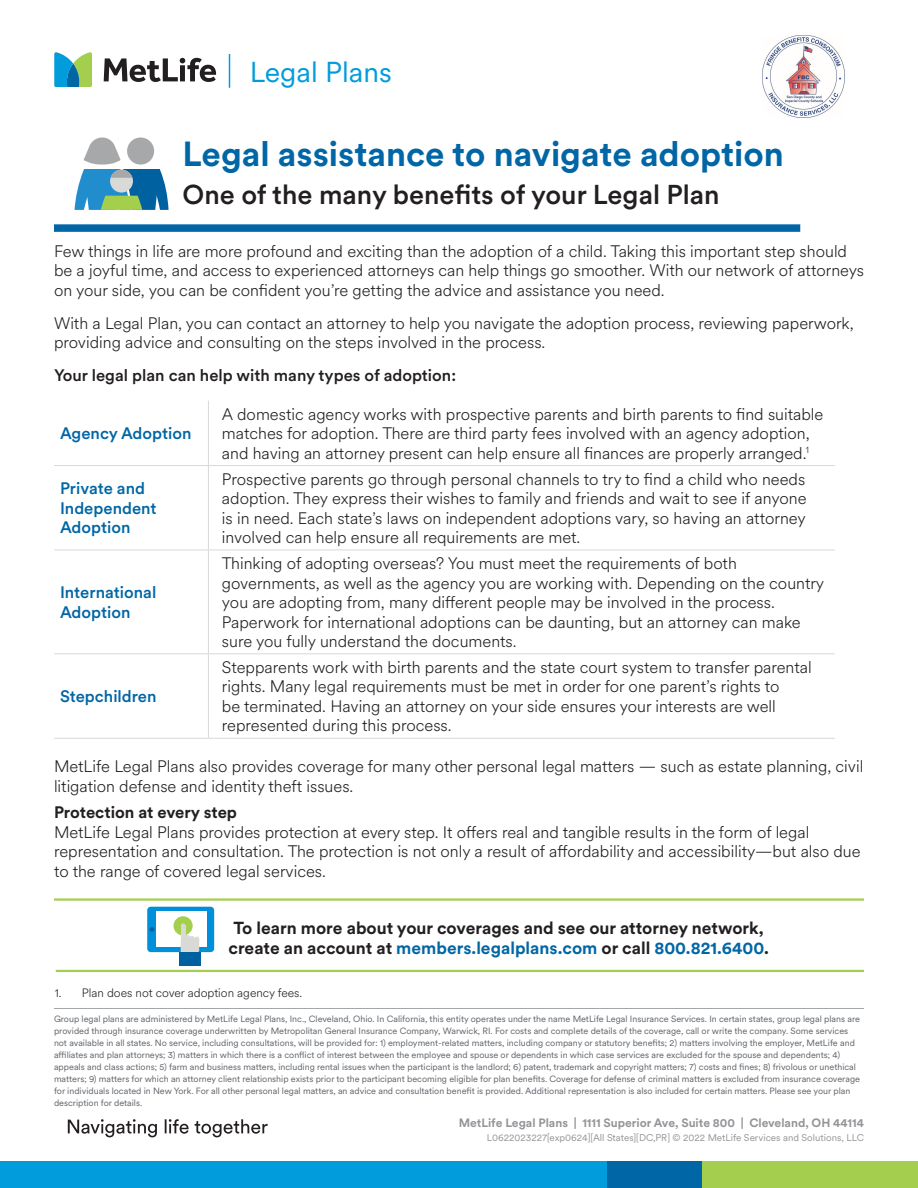
<style>
.page{position:relative;width:918px;height:1188px;background:#fff}
.page>*{position:absolute;margin:0;border:0;box-sizing:border-box;transform-origin:0 0}
.t1{font:700 34.5px "Met Life Circular";color:#0066a5}
.NEW_EYEBROW{font:28.5px "Met Life Circular";color:#009cdc}
.t2{font:500 27px "Met Life Circular";color:#231f20}
.t3{font:700 17.25px/20.2px "Met Life Circular";color:#231f20}
.Body_Copy{font:300 16.5px/19.5px "Met Life Circular";color:#231f20}
.Body_Copy-2{font:500 16.5px/19.5px "Met Life Circular";color:#0066a5}
.t4{font:500 16.5px "Met Life Circular";color:#231f20}
.Disclaimer{font:700 12px "Met Life Circular";color:#939598}
.t5{font:300 12px "Met Life Circular";color:#231f20}
.Disclaimer-2{font:9.75px "Met Life Circular";color:#939598}
.Disclaimer_List{font:9px/12px "Met Life Circular";color:#5f6369}
.s1{font-weight:700}
.s2{color:#0066a5}
</style>
<div class="page">
<div style="left:0;top:1161px;width:608px;height:27px;background:#009cdc"></div>
<div style="left:608px;top:1161px;width:94px;height:27px;background:#0066a5"></div>
<div style="left:702px;top:1161px;width:216px;height:27px;background:#a4cf4e"></div>
<hr style="left:208px;top:466px;width:1px;height:84px;background:#d8d9d7">
<hr style="left:54px;top:550px;width:154px;height:1px;background:#d8d9d7">
<hr style="left:208px;top:550px;width:627px;height:1px;background:#d8d9d7">
<hr style="left:208px;top:550px;width:1px;height:103px;background:#d8d9d7">
<hr style="left:54px;top:653px;width:154px;height:1px;background:#d8d9d7">
<hr style="left:208px;top:653px;width:627px;height:1px;background:#d8d9d7">
<hr style="left:208px;top:654px;width:1px;height:84px;background:#d8d9d7">
<hr style="left:54px;top:738px;width:154px;height:1px;background:#d8d9d7">
<hr style="left:208px;top:738px;width:627px;height:1px;background:#d8d9d7">
<hr style="left:208px;top:401px;width:1px;height:64px;background:#d8d9d7">
<hr style="left:54px;top:465px;width:154px;height:1px;background:#d8d9d7">
<hr style="left:208px;top:465px;width:627px;height:1px;background:#d8d9d7">
<div style="left:54px;top:224px;width:746px;height:8px;background:#0066a5"></div>
<svg style="left:68px;top:1119px;width:200px;height:18px"></svg>
<hr style="left:54px;top:1008px;width:810px;height:1px;background:#a3a7a9">
<hr style="left:229px;top:54px;width:1px;height:34px;background:#009cdc">
<svg style="left:104px;top:58px;width:112px;height:24px"></svg>
<svg style="left:54px;top:52px;width:38px;height:35px"></svg>
<div style="left:147px;top:907px;width:67px;height:45px;background:#008fd9;border-radius:4px"></div>
<div style="left:157px;top:911px;width:50px;height:36px;background:#fff"></div>
<svg style="left:150px;top:927px;width:4px;height:5px"></svg>
<svg style="left:174px;top:916px;width:19px;height:19px"></svg>
<hr style="left:181px;top:926px;width:4px;height:13px;background:#d9d9d6">
<svg style="left:181px;top:935px;width:18px;height:17px"></svg>
<div style="left:180px;top:952px;width:21px;height:13px;background:#0061a1"></div>
<hr style="left:54px;top:898px;width:810px;height:3px;background:#a4cf4e">
<hr style="left:56px;top:970px;width:808px;height:2px;background:#a4cf4e">
<svg style="left:75px;top:137px;width:94px;height:73px"></svg>
<img style="left:763px;top:36px;width:81px;height:81px">
<p class="NEW_EYEBROW" style="left:250px;top:53px;width:144px">Legal Plans</p>
<p class="t1" style="left:183px;top:131px;width:603px">Legal assistance to navigate adoption</p>
<p class="t2" style="left:183px;top:176px;width:539px">One of the many benefits of your Legal Plan</p>
<p class="Body_Copy" style="left:54px;top:240px;width:812px">Few things in life are more profound and exciting than the adoption of a child. Taking this important step should be a joyful time, and access to experienced attorneys can help things go smoother. With our network of attorneys on your side, you can be confident you’re getting the advice and assistance you need.</p>
<p class="Body_Copy" style="left:54px;top:312px;width:801px">With a Legal Plan, you can contact an attorney to help you navigate the adoption process, reviewing paperwork, providing advice and consulting on the steps involved in the process.</p>
<p class="t4" style="left:54px;top:364px;width:404px">Your legal plan can help with many types of adoption:</p>
<p class="Body_Copy-2" style="left:60px;top:423px;width:133px">Agency Adoption</p>
<p class="Body_Copy" style="left:222px;top:404px;width:603px">A domestic agency works with prospective parents and birth parents to find suitable matches for adoption. There are third party fees involved with an agency adoption, and having an attorney present can help ensure all finances are properly arranged.<sup>1</sup></p>
<p class="Body_Copy-2" style="left:60px;top:478px;width:98px">Private and<br>Independent<br>Adoption</p>
<p class="Body_Copy" style="left:222px;top:468px;width:586px;text-align:justify">Prospective parents go through personal channels to try to find a child who needs adoption. They express their wishes to family and friends and wait to see if anyone is in need. Each state’s laws on independent adoptions vary, so having an attorney involved can help ensure all requirements are met.</p>
<p class="Body_Copy-2" style="left:60px;top:582px;width:98px">International<br>Adoption</p>
<p class="Body_Copy" style="left:222px;top:553px;width:604px">Thinking of adopting overseas? You must meet the requirements of both governments, as well as the agency you are working with. Depending on the country you are adopting from, many different people may be involved in the process.<br>Paperwork for international adoptions can be daunting, but an attorney can make sure you fully understand the documents.</p>
<p class="Body_Copy" style="left:222px;top:657px;width:591px">Stepparents work with birth parents and the state court system to transfer parental rights. Many legal requirements must be met in order for one parent’s rights to<br>be terminated. Having an attorney on your side ensures your interests are well represented during this process.</p>
<p class="Body_Copy" style="left:54px;top:756px;width:811px">MetLife Legal Plans also provides coverage for many other personal legal matters — such as estate planning, civil litigation defense and identity theft issues.</p>
<p class="Body_Copy" style="left:54px;top:802px;width:808px"><span class="s1">Protection at every step<br></span>MetLife Legal Plans provides protection at every step. It offers real and tangible results in the form of legal representation and consultation. The protection is not only a result of affordability and accessibility—but also due to the range of covered legal services.</p>
<p class="Body_Copy-2" style="left:60px;top:686px;width:98px">Stepchildren</p>
<p class="t3" style="left:228px;top:917px;width:542px">To learn more about your coverages and see our attorney network, create an account at <span class="s2">members.legalplans.com</span> or call <span class="s2">800.821.6400</span>.</p>
<p class="t5" style="left:55px;top:985px;width:249px">1. Plan does not cover adoption agency fees.</p>
<p class="Disclaimer_List" style="left:54px;top:1012px;width:808px">Group legal plans are administered by MetLife Legal Plans, Inc., Cleveland, Ohio. In California, this entity operates under the name MetLife Legal Insurance Services. In certain states, group legal plans are provided through insurance coverage underwritten by Metropolitan General Insurance Company, Warwick, RI. For costs and complete details of the coverage, call or write the company. Some services not available in all states. No service, including consultations, will be provided for: 1) employment-related matters, including company or statutory benefits; 2) matters involving the employer, MetLife and affiliates and plan attorneys; 3) matters in which there is a conflict of interest between the employee and spouse or dependents in which case services are excluded for the spouse and dependents; 4) appeals and class actions; 5) farm and business matters, including rental issues when the participant is the landlord; 6) patent, trademark and copyright matters; 7) costs and fines; 8) frivolous or unethical matters; 9) matters for which an attorney client relationship exists prior to the participant becoming eligible for plan benefits. Coverage for defense of criminal matters is excluded from insurance coverage for individuals located in New York. For all other personal legal matters, an advice and consultation benefit is provided. Additional representation is also included for certain matters. Please see your plan description for details.</p>
<p class="Disclaimer" style="left:459px;top:1114px;width:407px">MetLife Legal Plans | 1111 Superior Ave, Suite 800 | Cleveland, OH 44114</p>
<p class="Disclaimer-2" style="left:487px;top:1131px;width:379px">L0622023227[exp0624][All States][DC,PR] © 2022 MetLife Services and Solutions, LLC</p>
</div>
